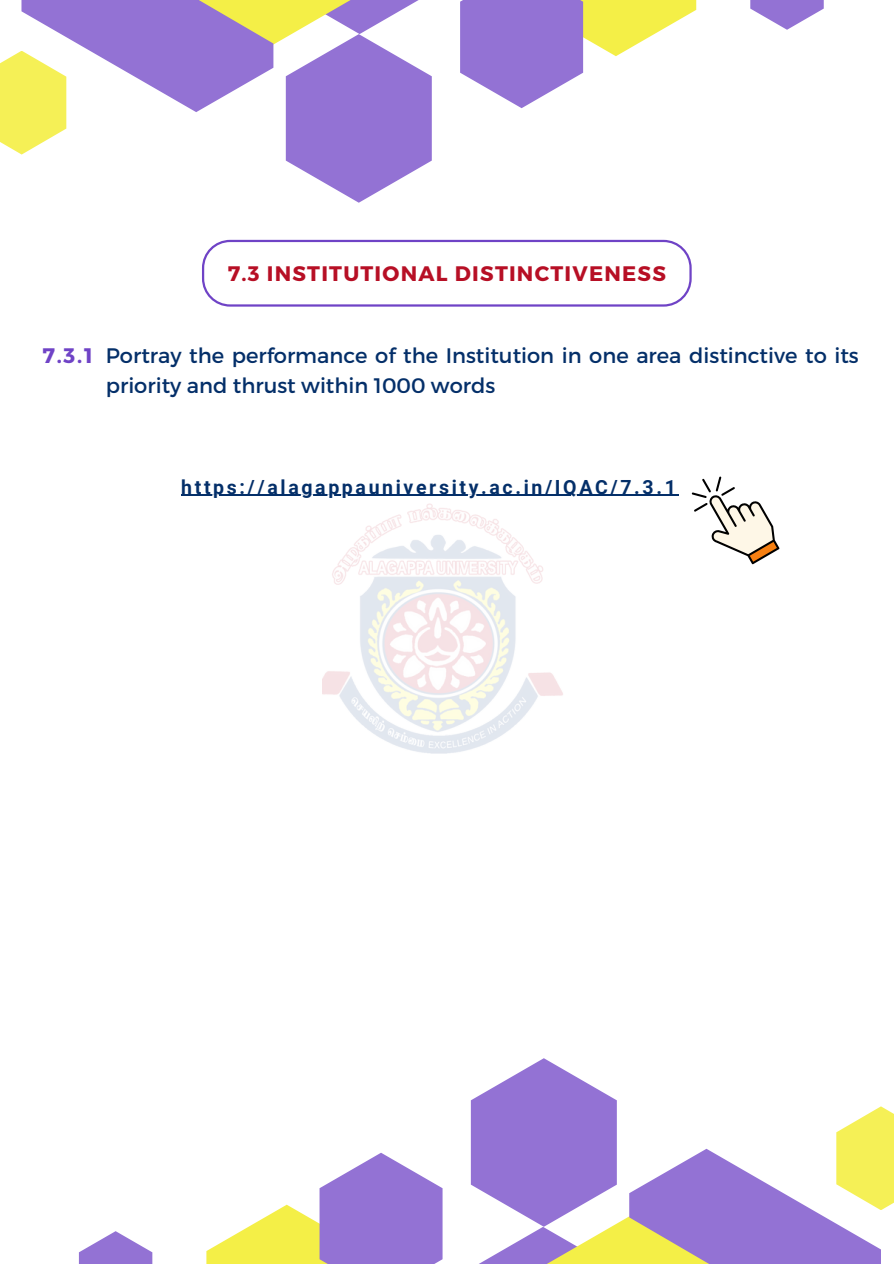
<style>
.page{position:relative;width:894px;height:1264px;background:#fff}
.page>*{position:absolute;margin:0;border:0;box-sizing:border-box;transform-origin:0 0}
.t1{font:21px/29.2px "Montserrat";color:#042f69}
.t2{font:700 21px "Montserrat";letter-spacing:.06em;color:#b70f25}
.t3{font:700 21px "Montserrat";color:#6f43c6}
.t4{font:700 19.5px "Roboto";letter-spacing:.135em;color:#042f69}
</style>
<div class="page">
<svg style="left:22px;top:0;width:129px;height:112px;fill:#9372d4"></svg>
<svg style="left:750px;top:0;width:73px;height:30px"></svg>
<svg style="left:151px;top:0;width:281px;height:203px"></svg>
<svg style="left:460px;top:0;width:236px;height:108px"></svg>
<svg style="left:0;top:51px;width:66px;height:103px"></svg>
<svg style="left:442px;top:1174px;width:438px;height:89px;fill:#9372d4"></svg>
<svg style="left:79px;top:1231px;width:73px;height:32px"></svg>
<svg style="left:455px;top:1058px;width:296px;height:205px"></svg>
<svg style="left:206px;top:1152px;width:236px;height:111px"></svg>
<svg style="left:836px;top:1106px;width:57px;height:104px;fill:#f5f056"></svg>
<svg style="left:202px;top:240px;width:489px;height:66px"></svg>
<hr style="left:181px;top:495px;width:497px;height:1px;background:#042f69">
<img style="left:323px;top:503px;width:240px;height:251px">
<svg style="left:691px;top:476px;width:88px;height:88px"></svg>
<h2 class="t2" style="left:228px;top:260px;width:439px">7.3 INSTITUTIONAL DISTINCTIVENESS</h2>
<h1 class="t3" style="left:42px;top:342px;width:52px">7.3.1</h1>
<p class="t1" style="left:106px;top:340px;width:754px">Portray the performance of the Institution in one area distinctive to its priority and thrust within 1000 words</p>
<p class="t4" style="left:181px;top:475px;width:496px">https://alagappauniversity.ac.in/IQAC/7.3.1</p>
</div>
